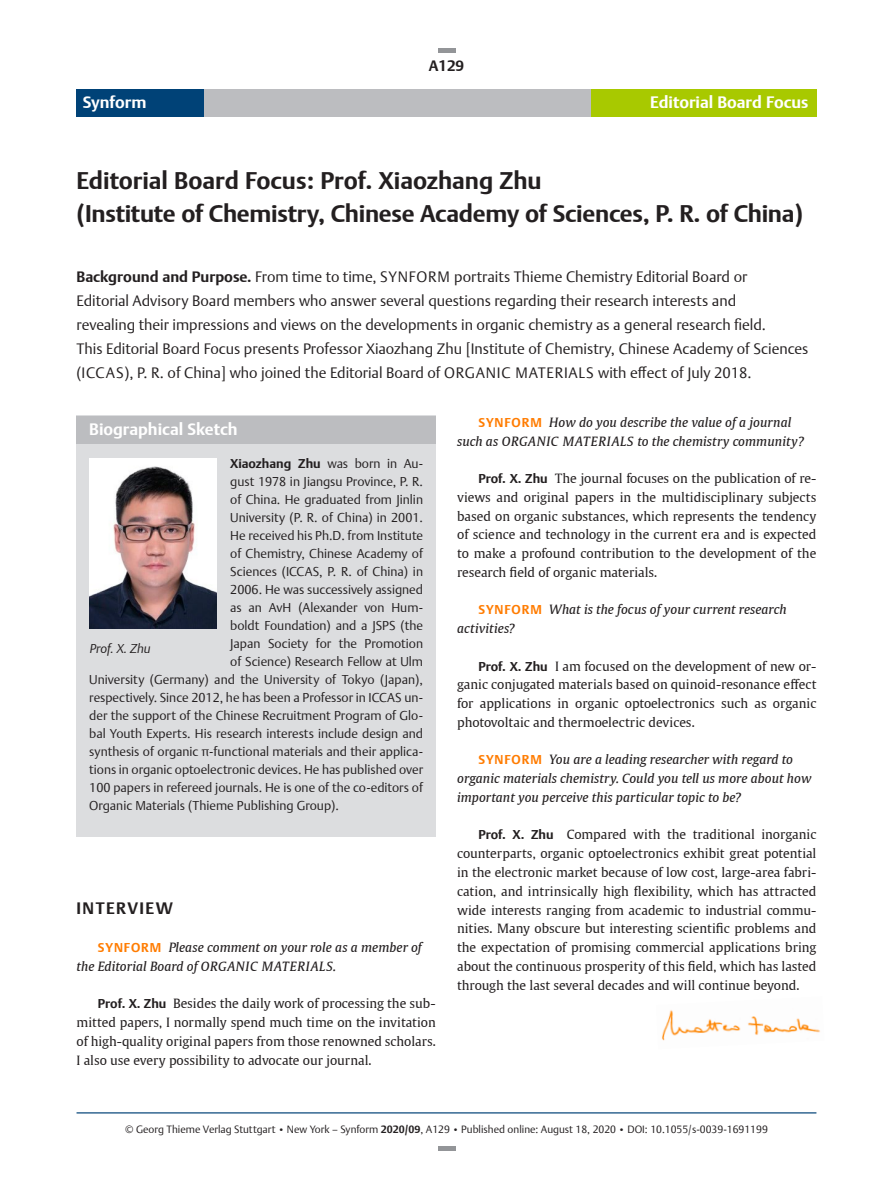
<style>
.page{position:relative;width:893px;height:1191px;background:#fff}
.page>*{position:absolute;margin:0;border:0;box-sizing:border-box;transform-origin:0 0}
.t1{font:700 24px/33px "Thieme Argo 2011";letter-spacing:-.01em;color:#231f20}
.t2{font:700 16.5px "Thieme Argo 2011";color:#fff}
.t3{font:700 16.5px "Thieme Argo 2011";letter-spacing:.09em;color:#231f20}
.t4{font:300 15px/24px "Thieme Argo 2011";color:#231f20}
.t5{font:700 15px "Thieme Argo 2011";color:#231f20}
.t6{font:12.75px/18.8px "Thieme Gulliver 2011";color:#231f20;text-align:justify}
.t7{font:300 12.75px "Thieme Argo 2011";color:#231f20}
.t8{font:italic 12.75px/18.8px "Thieme Gulliver 2011";color:#231f20}
.t9{font:700 12.75px "Thieme Argo 2011";color:#231f20}
.t10{font:italic 300 12.75px "Thieme Argo 2011";color:#231f20}
.t11{font:300 10.5px "Thieme Argo 2011";color:#231f20}
.s1{font-weight:700}
.s2{font-weight:300}
.s3{font-family:"Thieme Argo 2011";font-weight:700;font-style:normal;color:#ff7c00}
.s4{font-family:"Thieme Argo 2011";font-weight:700}
.s5{font-size:9px}
</style>
<div class="page">
<hr style="left:77px;top:1112px;width:739px;height:1px;background:#004277">
<div style="left:77px;top:89px;width:739px;height:28px;background:#bcbdc0"></div>
<div style="left:591px;top:89px;width:225px;height:28px;background:#a8c900"></div>
<div style="left:77px;top:89px;width:127px;height:28px;background:#004277"></div>
<div style="left:438px;top:48px;width:17px;height:5px;background:#939598"></div>
<div style="left:77px;top:416px;width:359px;height:421px;background:#dcdddf"></div>
<div style="left:77px;top:416px;width:359px;height:27px;background:#bcbdc0"></div>
<img style="left:89px;top:459px;width:128px;height:170px">
<div style="left:438px;top:1146px;width:17px;height:5px;background:#939598"></div>
<img style="left:662px;top:1010px;width:158px;height:31px">
<p class="t5" style="left:429px;top:56px;width:37px">A129</p>
<p class="t2" style="left:83px;top:91px;width:65px">Synform</p>
<p class="t2" style="left:650px;top:91px;width:160px">Editorial Board Focus</p>
<h1 class="t1" style="left:77px;top:164px;width:728px">Editorial Board Focus: Prof. Xiaozhang Zhu<br>(Institute of Chemistry, Chinese Academy of Sciences, P. R. of China)</h1>
<p class="t4" style="left:77px;top:264px;width:733px"><span class="s1">Background and Purpose.</span> From time to time, SYNFORM portraits Thieme Chemistry Editorial Board or<br>Editorial Advisory Board members who answer several questions regarding their research interests and<br>revealing their impressions and views on the developments in organic chemistry as a general research field.<br>This Editorial Board Focus presents Professor Xiaozhang Zhu [Institute of Chemistry, Chinese Academy of Sciences (ICCAS), P. R. of China] who joined the Editorial Board of ORGANIC MATERIALS with effect of July 2018.</p>
<p class="t2" style="left:89px;top:418px;width:150px">Biographical Sketch</p>
<p class="t9" style="left:230px;top:454px;width:194px">Xiaozhang Zhu <span class="s2">was born in Au-</span></p>
<p class="t7" style="left:230px;top:472px;width:194px">gust 1978 in Jiangsu Province, P. R.</p>
<p class="t7" style="left:230px;top:490px;width:194px">of China. He graduated from Jinlin</p>
<p class="t7" style="left:230px;top:508px;width:194px">University (P. R. of China) in 2001.</p>
<p class="t7" style="left:230px;top:526px;width:194px">He received his Ph.D. from Institute</p>
<p class="t7" style="left:230px;top:544px;width:194px">of Chemistry, Chinese Academy of</p>
<p class="t7" style="left:230px;top:562px;width:194px">Sciences (ICCAS, P. R. of China) in</p>
<p class="t7" style="left:230px;top:580px;width:194px">2006. He was successively assigned</p>
<p class="t7" style="left:230px;top:599px;width:194px">as an AvH (Alexander von Hum-</p>
<p class="t7" style="left:230px;top:617px;width:194px">boldt Foundation) and a JSPS (the</p>
<p class="t7" style="left:230px;top:635px;width:194px">Japan Society for the Promotion</p>
<p class="t7" style="left:230px;top:653px;width:194px">of Science) Research Fellow at Ulm</p>
<p class="t7" style="left:89px;top:671px;width:335px">University (Germany) and the University of Tokyo (Japan),</p>
<p class="t7" style="left:89px;top:689px;width:335px">respectively. Since 2012, he has been a Professor in ICCAS un-</p>
<p class="t7" style="left:89px;top:707px;width:335px">der the support of the Chinese Recruitment Program of Glo-</p>
<p class="t7" style="left:89px;top:725px;width:335px">bal Youth Experts. His research interests include design and</p>
<p class="t7" style="left:89px;top:743px;width:335px">synthesis of organic π-functional materials and their applica-</p>
<p class="t7" style="left:89px;top:761px;width:335px">tions in organic optoelectronic devices. He has published over</p>
<p class="t7" style="left:89px;top:779px;width:335px">100 papers in refereed journals. He is one of the co-editors of</p>
<p class="t7" style="left:89px;top:797px;width:251px">Organic Materials (Thieme Publishing Group).</p>
<p class="t10" style="left:90px;top:640px;width:62px">Prof. X. Zhu</p>
<p class="t3" style="left:77px;top:897px;width:98px">INTERVIEW</p>
<p class="t8" style="left:77px;top:937px;width:347px;text-indent:21px"><span class="s3">SYNFORM</span> Please comment on your role as a member of the Editorial Board of ORGANIC MATERIALS.</p>
<p class="t6" style="left:77px;top:993px;width:361px;text-indent:21px"><span class="s4">Prof. X. Zhu</span> Besides the daily work of processing the sub&shy;mitted papers, I normally spend much time on the invitation of high-quality original papers from those renowned scholars.<br>I also use every possibility to advocate our journal.</p>
<p class="t8" style="left:457px;top:412px;width:349px;text-indent:21px"><span class="s3">SYNFORM</span> How do you describe the value of a journal such as ORGANIC MATERIALS to the chemistry community?</p>
<p class="t6" style="left:457px;top:468px;width:361px;text-indent:21px"><span class="s4">Prof. X. Zhu</span> The journal focuses on the publication of re&shy;views and original papers in the multidisciplinary subjects based on organic substances, which represents the tendency of science and technology in the current era and is expected to make a profound contribution to the development of the research field of organic materials.</p>
<p class="t8" style="left:457px;top:599px;width:331px;text-indent:21px"><span class="s3">SYNFORM</span> What is the focus of your current research activities?</p>
<p class="t6" style="left:457px;top:656px;width:361px;text-indent:21px"><span class="s4">Prof. X. Zhu</span> I am focused on the development of new or&shy;ganic conjugated materials based on quinoid-resonance effect for applications in organic optoelectronics such as organic photovoltaic and thermoelectric devices.</p>
<p class="t8" style="left:457px;top:749px;width:356px;text-indent:21px"><span class="s3">SYNFORM</span> You are a leading researcher with regard to organic materials chemistry. Could you tell us more about how important you perceive this particular topic to be?</p>
<p class="t6" style="left:457px;top:824px;width:361px;text-indent:21px"><span class="s4">Prof. X. Zhu</span> Compared with the traditional inorganic counterparts, organic optoelectronics exhibit great potential in the electronic market because of low cost, large-area fabri&shy;cation, and intrinsically high flexibility, which has attracted wide interests ranging from academic to industrial commu&shy;nities. Many obscure but interesting scientific problems and the expectation of promising commercial applications bring about the continuous prosperity of this field, which has lasted through the last several decades and will continue beyond.</p>
<p class="t11" style="left:125px;top:1122px;width:644px">© Georg Thieme Verlag Stuttgart <span class="s5">•</span> New York – Synform <span class="s1">2020/09</span>, A129 <span class="s5">•</span> Published online: August 18, 2020 <span class="s5">•</span> DOI: 10.1055/s-0039-1691199</p>
</div>
